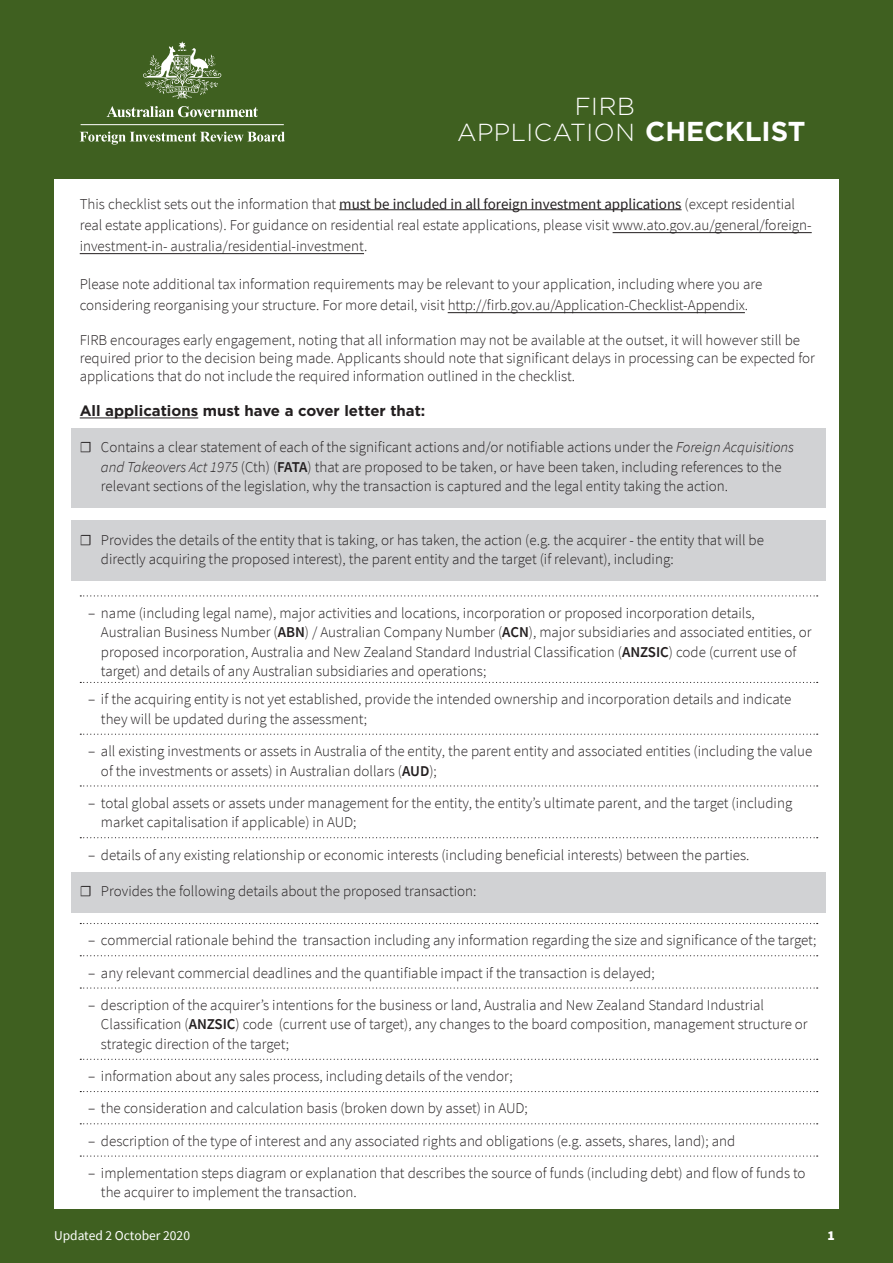
<style>
.page{position:relative;width:893px;height:1263px;background:#3f6020}
.page>*{position:absolute;margin:0;border:0;box-sizing:border-box;transform-origin:0 0}
.t1{font:300 24.6px "Gotham";letter-spacing:.02em;color:#fff}
.Body_text_INDENT_exa{font:300 15px/19.5px "Source Sans Pro";color:#231f20}
.Body_text{font:300 15px/21px "Source Sans Pro";color:#231f20}
.Body_text_INDENT{font:300 15px/19.5px "Source Sans Pro";color:#231f20}
.iNTRO{font:700 15px "Gotham";color:#231f20}
.t2{font:13.5px "Source Sans Pro";color:#fff}
.t3{font:900 13.5px "Source Sans Pro";color:#fff}
.s1{font-weight:700;font-size:27.3px}
.s2{font-weight:400}
.s3{font-style:italic}
.s4{font-weight:600}
</style>
<div class="page">
<div style="left:54px;top:179px;width:785px;height:1030px;background:#fff"></div>
<svg style="left:80px;top:132px;width:205px;height:13px"></svg>
<svg style="left:107px;top:106px;width:151px;height:11px"></svg>
<svg style="left:143px;top:41px;width:78px;height:58px"></svg>
<hr style="left:81px;top:124px;width:203px;height:1px;background:#fff">
<hr style="left:339px;top:209px;width:343px;height:1px;background:#231f20">
<hr style="left:613px;top:232px;width:199px;height:1px;background:#231f20">
<hr style="left:80px;top:253px;width:284px;height:1px;background:#231f20">
<hr style="left:448px;top:312px;width:297px;height:1px;background:#231f20">
<hr style="left:80px;top:418px;width:118px;height:1px;background:#231f20">
<div style="left:71px;top:428px;width:755px;height:80px;background:#d1d2d4"></div>
<div style="left:71px;top:521px;width:755px;height:60px;background:#d1d2d4"></div>
<svg style="left:80px;top:595px;width:738px;height:1px"></svg>
<svg style="left:80px;top:682px;width:738px;height:1px"></svg>
<svg style="left:80px;top:734px;width:738px;height:1px"></svg>
<svg style="left:80px;top:785px;width:738px;height:1px"></svg>
<svg style="left:80px;top:837px;width:738px;height:1px"></svg>
<div style="left:71px;top:872px;width:755px;height:40px;background:#d1d2d4"></div>
<svg style="left:80px;top:923px;width:738px;height:1px"></svg>
<svg style="left:80px;top:955px;width:738px;height:1px"></svg>
<svg style="left:80px;top:987px;width:738px;height:1px"></svg>
<svg style="left:80px;top:1059px;width:738px;height:1px"></svg>
<svg style="left:80px;top:1091px;width:738px;height:1px"></svg>
<svg style="left:80px;top:1123px;width:738px;height:1px"></svg>
<svg style="left:80px;top:1155px;width:738px;height:1px"></svg>
<h1 class="t1" style="left:575px;top:93px;width:62px">FIRB</h1>
<h1 class="t1" style="left:457px;top:119px;width:350px">APPLICATION <span class="s1">CHECKLIST</span></h1>
<p class="Body_text" style="left:80px;top:193px;width:733px">This checklist sets out the information that <span class="s2">must be included in all foreign investment applications</span> (except residential real estate applications). For guidance on residential real estate applications, please visit www.ato.gov.au/general/foreign&shy;investment-in- australia/residential-investment.</p>
<p class="Body_text" style="left:80px;top:273px;width:684px">Please note additional tax information requirements may be relevant to your application, including where you are considering reorganising your structure. For more detail, visit http://firb.gov.au/Application-Checklist-Appendix.</p>
<p class="Body_text" style="left:80px;top:331px;width:737px;line-height:18px">FIRB encourages early engagement, noting that all information may not be available at the outset, it will however still be required prior to the decision being made. Applicants should note that significant delays in processing can be expected for applications that do not include the required information outlined in the checklist.</p>
<p class="iNTRO" style="left:80px;top:402px;width:347px">All applications must have a cover letter that:</p>
<p class="Body_text_INDENT" style="left:101px;top:437px;width:695px;text-indent:-21px">☐ Contains a clear statement of each of the significant actions and/or notifiable actions under the <span class="s3">Foreign Acquisitions and Takeovers Act 1975</span> (Cth) (<span class="s4">FATA</span>) that are proposed to be taken, or have been taken, including references to the relevant sections of the legislation, why the transaction is captured and the legal entity taking the action.</p>
<p class="Body_text_INDENT" style="left:101px;top:530px;width:664px;text-indent:-21px">☐ Provides the details of the entity that is taking, or has taken, the action (e.g. the acquirer - the entity that will be directly acquiring the proposed interest), the parent entity and the target (if relevant), including:</p>
<p class="Body_text_INDENT_exa" style="left:101px;top:603px;width:712px;text-indent:-13px">– name (including legal name), major activities and locations, incorporation or proposed incorporation details, Australian Business Number (<span class="s4">ABN</span>) / Australian Company Number (<span class="s4">ACN</span>), major subsidiaries and associated entities, or proposed incorporation, Australia and New Zealand Standard Industrial Classification (<span class="s4">ANZSIC</span>) code (current use of target) and details of any Australian subsidiaries and operations;</p>
<p class="Body_text_INDENT_exa" style="left:101px;top:689px;width:692px;text-indent:-13px">– if the acquiring entity is not yet established, provide the intended ownership and incorporation details and indicate they will be updated during the assessment;</p>
<p class="Body_text_INDENT_exa" style="left:101px;top:741px;width:713px;text-indent:-13px">– all existing investments or assets in Australia of the entity, the parent entity and associated entities (including the value of the investments or assets) in Australian dollars (<span class="s4">AUD</span>);</p>
<p class="Body_text_INDENT_exa" style="left:101px;top:793px;width:693px;text-indent:-13px">– total global assets or assets under management for the entity, the entity’s ultimate parent, and the target (including market capitalisation if applicable) in AUD;</p>
<p class="Body_text_INDENT_exa" style="left:88px;top:845px;width:663px">– details of any existing relationship or economic interests (including beneficial interests) between the parties.</p>
<p class="Body_text_INDENT" style="left:80px;top:881px;width:398px">☐ Provides the following details about the proposed transaction:</p>
<p class="Body_text_INDENT_exa" style="left:88px;top:931px;width:730px">– commercial rationale behind the transaction including any information regarding the size and significance of the target;</p>
<p class="Body_text_INDENT_exa" style="left:88px;top:963px;width:568px">– any relevant commercial deadlines and the quantifiable impact if the transaction is delayed;</p>
<p class="Body_text_INDENT_exa" style="left:101px;top:995px;width:708px;text-indent:-13px">– description of the acquirer’s intentions for the business or land, Australia and New Zealand Standard Industrial<br>Classification (<span class="s4">ANZSIC</span>) code (current use of target), any changes to the board composition, management structure or strategic direction of the target;</p>
<p class="Body_text_INDENT_exa" style="left:88px;top:1066px;width:426px">– information about any sales process, including details of the vendor;</p>
<p class="Body_text_INDENT_exa" style="left:88px;top:1099px;width:441px">– the consideration and calculation basis (broken down by asset) in AUD;</p>
<p class="Body_text_INDENT_exa" style="left:88px;top:1131px;width:648px">– description of the type of interest and any associated rights and obligations (e.g. assets, shares, land); and</p>
<p class="Body_text_INDENT_exa" style="left:101px;top:1163px;width:706px;text-indent:-13px">– implementation steps diagram or explanation that describes the source of funds (including debt) and flow of funds to the acquirer to implement the transaction.</p>
<p class="t2" style="left:54px;top:1226px;width:138px">Updated 2 October 2020</p>
<p class="t3" style="left:827px;top:1226px;width:9px">1</p>
</div>
